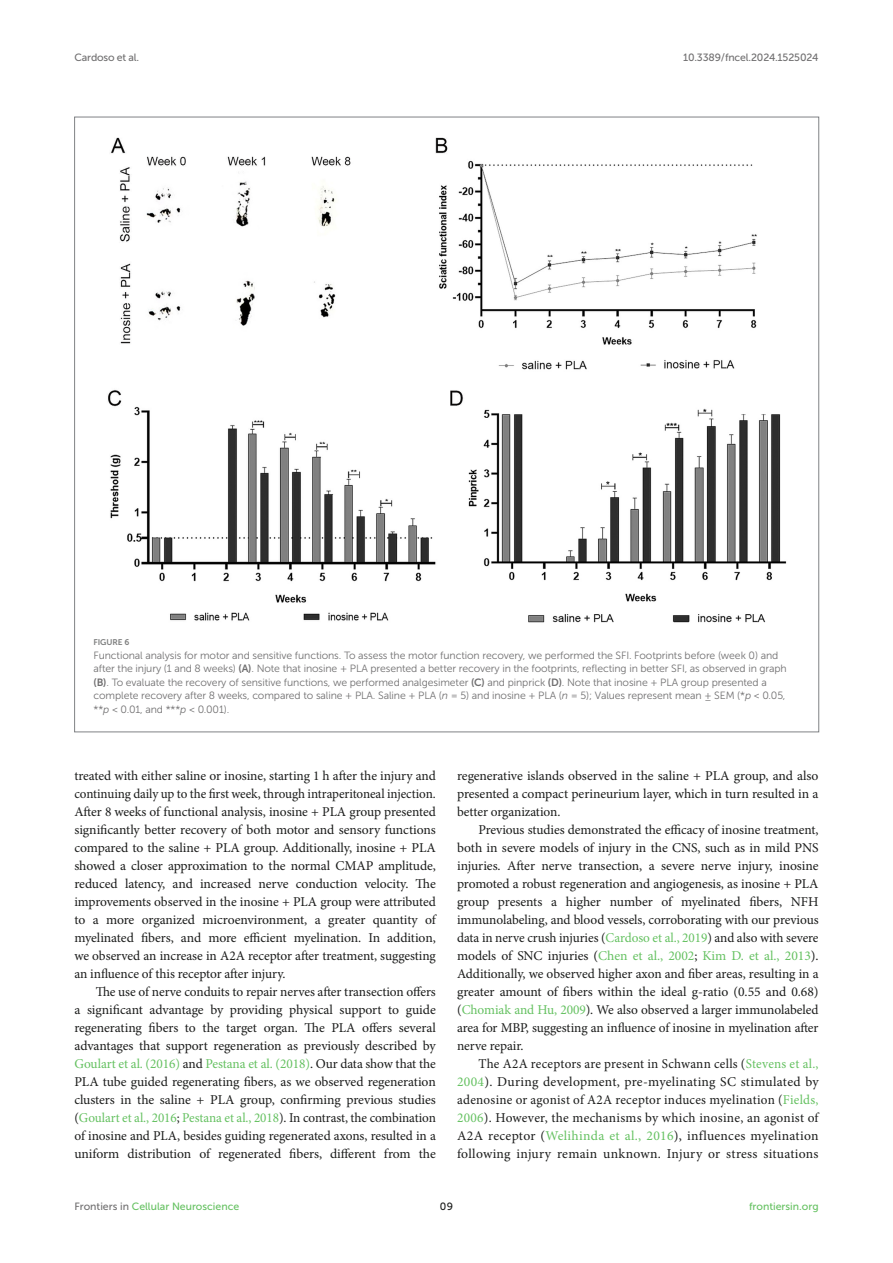
<style>
.page{position:relative;width:893px;height:1263px;background:#fff}
.page>*{position:absolute;margin:0;border:0;box-sizing:border-box;transform-origin:0 0}
.TEXT{font:13.5px/18px "Minion Pro";letter-spacing:-.005em;color:#1b1c1b;text-align:justify}
.FIG_LEG{font:10.5px/13.5px "Museo Sans 300";letter-spacing:-.01em;color:#706f70}
.t1{font:10.5px "Museo Sans 500";color:#65c161}
.t2{font:10.5px "Museo Sans 500";letter-spacing:-.015em;color:#706f70}
.t3{font:10.5px "Museo Sans 500";color:#1b1c1b}
.FIG_HD{font:8.25px "Museo Sans 700";letter-spacing:-.01em;color:#7e7f7f}
.s1{font-family:"Museo Sans 700"}
.s2{font-style:italic}
.s3{color:#65c161}
.s4{color:#706f70}
</style>
<div class="page">
<img style="left:108px;top:137px;width:679px;height:486px">
<p class="t2" style="left:74px;top:51px;width:66px">Cardoso et al.</p>
<p class="t2" style="left:683px;top:51px;width:137px">10.3389/fncel.2024.1525024</p>
<p class="FIG_HD" style="left:94px;top:638px;width:37px">FIGURE 6</p>
<p class="FIG_LEG" style="left:94px;top:649px;width:695px">Functional analysis for motor and sensitive functions. To assess the motor function recovery, we performed the SFI. Footprints before (week 0) and after the injury (1 and 8 weeks) <span class="s1">(A)</span>. Note that inosine + PLA presented a better recovery in the footprints, reflecting in better SFI, as observed in graph <span class="s1">(B)</span>. To evaluate the recovery of sensitive functions, we performed analgesimeter <span class="s1">(C)</span> and pinprick <span class="s1">(D)</span>. Note that inosine + PLA group presented a complete recovery after 8 weeks, compared to saline + PLA. Saline + PLA (<span class="s2">n</span> = 5) and inosine + PLA (<span class="s2">n</span> = 5); Values represent mean ± SEM (*<span class="s2">p</span> &lt; 0.05, **<span class="s2">p</span> &lt; 0.01, and ***<span class="s2">p</span> &lt; 0.001).</p>
<p class="TEXT" style="left:74px;top:767px;width:363px">treated with either saline or inosine, starting 1 h after the injury and continuing daily up to the first week, through intraperitoneal injection.<br>After 8 weeks of functional analysis, inosine + PLA group presented significantly better recovery of both motor and sensory functions compared to the saline + PLA group. Additionally, inosine + PLA showed a closer approximation to the normal CMAP amplitude, reduced latency, and increased nerve conduction velocity. The improvements observed in the inosine + PLA group were attributed to a more organized microenvironment, a greater quantity of myelinated fibers, and more efficient myelination. In addition, we observed an increase in A2A receptor after treatment, suggesting an influence of this receptor after injury.</p>
<p class="TEXT" style="left:74px;top:983px;width:363px;text-indent:21px">The use of nerve conduits to repair nerves after transection offers a significant advantage by providing physical support to guide regenerating fibers to the target organ. The PLA offers several advantages that support regeneration as previously described by <span class="s3">Goulart et al. (2016)</span> and <span class="s3">Pestana et al. (2018)</span>. Our data show that the PLA tube guided regenerating fibers, as we observed regeneration clusters in the saline + PLA group, confirming previous studies (<span class="s3">Goulart et al., 2016</span>; <span class="s3">Pestana et al., 2018</span>). In contrast, the combination of inosine and PLA, besides guiding regenerated axons, resulted in a uniform distribution of regenerated fibers, different from the</p>
<p class="TEXT" style="left:457px;top:767px;width:363px">regenerative islands observed in the saline + PLA group, and also presented a compact perineurium layer, which in turn resulted in a better organization.</p>
<p class="TEXT" style="left:457px;top:821px;width:363px;text-indent:21px">Previous studies demonstrated the efficacy of inosine treatment, both in severe models of injury in the CNS, such as in mild PNS injuries. After nerve transection, a severe nerve injury, inosine promoted a robust regeneration and angiogenesis, as inosine + PLA group presents a higher number of myelinated fibers, NFH immunolabeling, and blood vessels, corroborating with our previous data in nerve crush injuries (<span class="s3">Cardoso et al., 2019</span>) and also with severe models of SNC injuries (<span class="s3">Chen et al., 2002</span>; <span class="s3">Kim D. et al., 2013</span>).<br>Additionally, we observed higher axon and fiber areas, resulting in a greater amount of fibers within the ideal g-ratio (0.55 and 0.68) (<span class="s3">Chomiak and Hu, 2009</span>). We also observed a larger immunolabeled area for MBP, suggesting an influence of inosine in myelination after nerve repair.</p>
<p class="TEXT" style="left:457px;top:1055px;width:363px;text-indent:21px">The A2A receptors are present in Schwann cells (<span class="s3">Stevens et al., 2004</span>). During development, pre-myelinating SC stimulated by adenosine or agonist of A2A receptor induces myelination (<span class="s3">Fields, 2006</span>). However, the mechanisms by which inosine, an agonist of A2A receptor (<span class="s3">Welihinda et al., 2016</span>), influences myelination following injury remain unknown. Injury or stress situations</p>
<p class="t1" style="left:74px;top:1200px;width:166px"><span class="s4">Frontiers in</span> Cellular Neuroscience</p>
<p class="t3" style="left:440px;top:1200px;width:15px">09</p>
<p class="t1" style="left:749px;top:1200px;width:71px">frontiersin.org</p>
</div>
